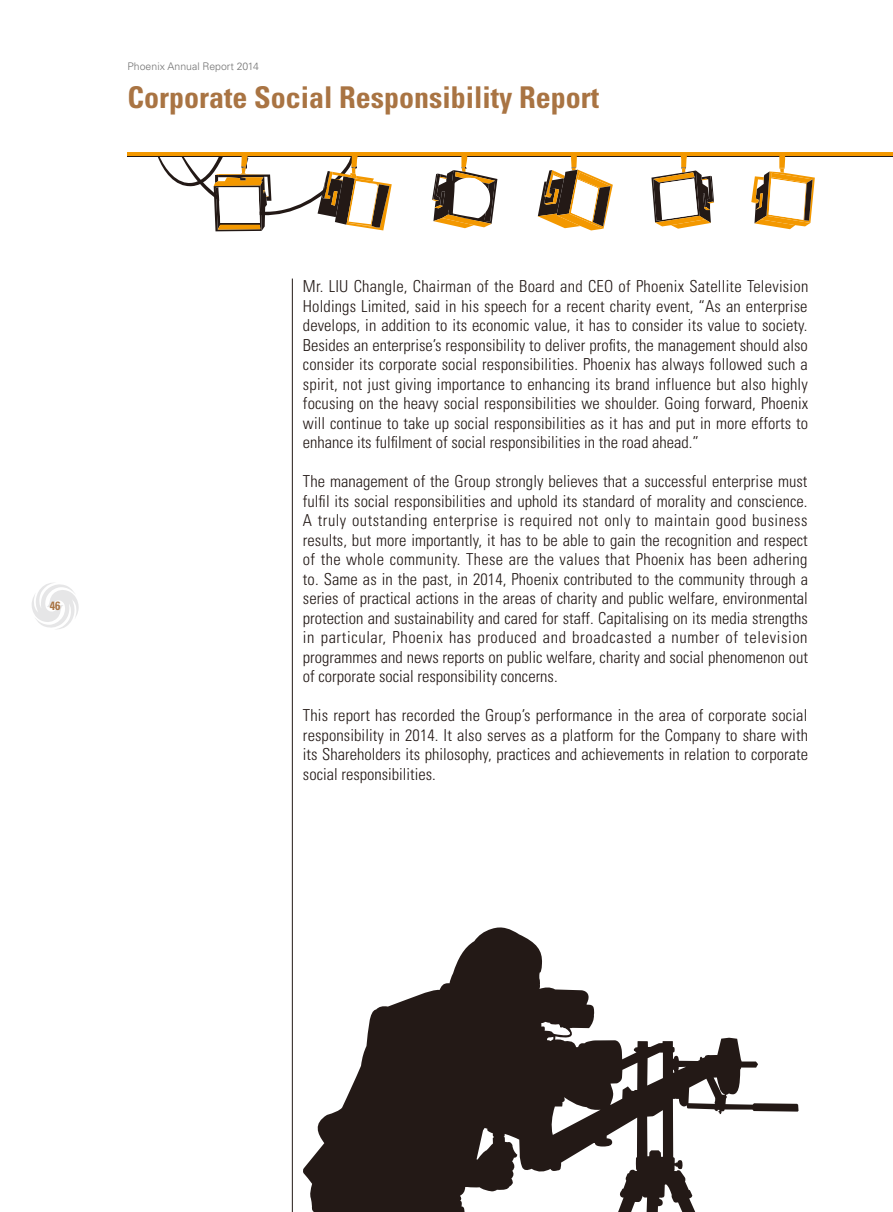
<style>
.page{position:relative;width:893px;height:1212px;background:#fff}
.page>*{position:absolute;margin:0;border:0;box-sizing:border-box;transform-origin:0 0}
.t1{font:700 condensed 30px "Univers LT Std";color:#a97443}
.t2{font:300 condensed 16.5px/19.5px "Univers LT Std";color:#231916;text-align:justify}
.t3{font:700 condensed 12px "Univers LT Std";color:#a97443}
.t4{font:300 10.5px "Univers LT Std";color:#727272}
</style>
<div class="page">
<svg style="left:32px;top:583px;width:47px;height:46px"></svg>
<hr style="left:292px;top:279px;width:1px;height:933px;background:#231916">
<hr style="left:128px;top:154px;width:765px;height:3px;background:#231916">
<svg style="left:651px;top:156px;width:63px;height:73px"></svg>
<svg style="left:751px;top:156px;width:64px;height:73px"></svg>
<svg style="left:538px;top:156px;width:75px;height:74px"></svg>
<svg style="left:158px;top:156px;width:234px;height:75px"></svg>
<svg style="left:432px;top:156px;width:65px;height:72px"></svg>
<hr style="left:128px;top:152px;width:765px;height:4px;background:#f39800">
<svg style="left:303px;top:927px;width:495px;height:285px"></svg>
<p class="t3" style="left:50px;top:598px;width:12px">46</p>
<p class="t4" style="left:128px;top:60px;width:133px">Phoenix Annual Report 2014</p>
<h1 class="t1" style="left:128px;top:79px;width:473px">Corporate Social Responsibility Report</h1>
<p class="t2" style="left:303px;top:277px;width:507px">Mr. LIU Changle, Chairman of the Board and CEO of Phoenix Satellite Television Holdings Limited, said in his speech for a recent charity event, “As an enterprise develops, in addition to its economic value, it has to consider its value to society.<br>Besides an enterprise’s responsibility to deliver profits, the management should also consider its corporate social responsibilities. Phoenix has always followed such a spirit, not just giving importance to enhancing its brand influence but also highly focusing on the heavy social responsibilities we shoulder. Going forward, Phoenix will continue to take up social responsibilities as it has and put in more efforts to enhance its fulfilment of social responsibilities in the road ahead.”</p>
<p class="t2" style="left:303px;top:472px;width:507px">The management of the Group strongly believes that a successful enterprise must fulfil its social responsibilities and uphold its standard of morality and conscience.<br>A truly outstanding enterprise is required not only to maintain good business results, but more importantly, it has to be able to gain the recognition and respect of the whole community. These are the values that Phoenix has been adhering to. Same as in the past, in 2014, Phoenix contributed to the community through a series of practical actions in the areas of charity and public welfare, environmental protection and sustainability and cared for staff. Capitalising on its media strengths in particular, Phoenix has produced and broadcasted a number of television programmes and news reports on public welfare, charity and social phenomenon out of corporate social responsibility concerns.</p>
<p class="t2" style="left:303px;top:706px;width:506px">This report has recorded the Group’s performance in the area of corporate social responsibility in 2014. It also serves as a platform for the Company to share with its Shareholders its philosophy, practices and achievements in relation to corporate social responsibilities.</p>
</div>
